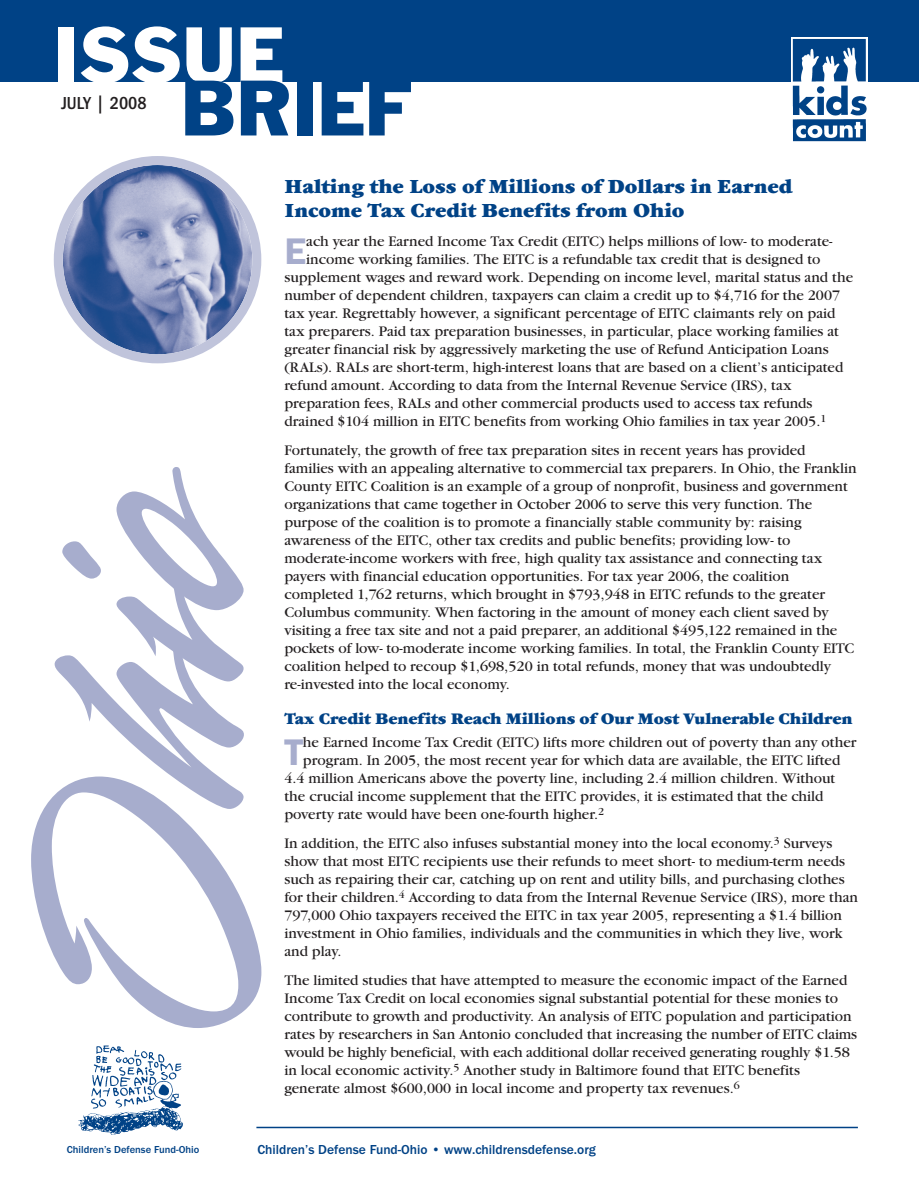
<style>
.page{position:relative;width:919px;height:1188px;background:#fff}
.page>*{position:absolute;margin:0;border:0;box-sizing:border-box;transform-origin:0 0}
.t1{font:345px "Rapier Plain";color:#a7adcd}
.t2{font:72px "Franklin Gothic BT";color:#fff}
.t3{font:72px "Franklin Gothic BT";color:#004286}
.t4{font:600 38.25px "Franklin Got ITC";color:#a7adcd}
.t5{font:900 19.5px/24px "Garamond ITC";color:#004286}
.t6{font:18px "Franklin Got Cd Md ITC";color:#231f20}
.t7{font:900 15.75px "Garamond ITC";letter-spacing:-.005em;color:#004286}
.t8{font:14.25px/18px "Garamond ITC";color:#231f20}
.t9{font:13.5px "Franklin Got Md ITC";color:#004286}
.t10{font:10.5px "Franklin Got Md ITC";color:#004286}
</style>
<div class="page">
<div style="left:0;top:0;width:918px;height:81px;background:#004286"></div>
<svg style="left:790px;top:37px;width:77px;height:75px"></svg>
<img style="left:791px;top:37px;width:75px;height:105px">
<hr style="left:256px;top:1127px;width:601px;height:1px;background:#004286">
<svg style="left:54px;top:156px;width:207px;height:207px"></svg>
<img style="left:78px;top:1045px;width:105px;height:90px">
<h2 class="t2" style="left:53px;top:27px;width:232px">ISSUE</h2>
<h2 class="t3" style="left:181px;top:81px;width:232px">BRIEF</h2>
<p class="t6" style="left:61px;top:97px;width:87px">JULY | 2008</p>
<h1 class="t1" style="left:-78px;top:1060px;width:597px;rotate:-90deg">Ohio</h1>
<h3 class="t5" style="left:284px;top:177px;width:509px">Halting the Loss of Millions of Dollars in Earned<br>Income Tax Credit Benefits from Ohio</h3>
<h3 class="t4" style="left:284px;top:238px;width:23px">E</h3>
<p class="t8" style="left:306px;top:233px;width:527px">ach year the Earned Income Tax Credit (EITC) helps millions of low- to moderate-</p>
<p class="t8" style="left:306px;top:251px;width:515px">income working families. The EITC is a refundable tax credit that is designed to</p>
<p class="t8" style="left:284px;top:269px;width:570px">supplement wages and reward work. Depending on income level, marital status and the</p>
<p class="t8" style="left:284px;top:287px;width:557px">number of dependent children, taxpayers can claim a credit up to $4,716 for the 2007</p>
<p class="t8" style="left:284px;top:305px;width:552px">tax year. Regrettably however, a significant percentage of EITC claimants rely on paid</p>
<p class="t8" style="left:284px;top:323px;width:556px">tax preparers. Paid tax preparation businesses, in particular, place working families at</p>
<p class="t8" style="left:284px;top:341px;width:545px">greater financial risk by aggressively marketing the use of Refund Anticipation Loans</p>
<p class="t8" style="left:284px;top:359px;width:560px">(RALs). RALs are short-term, high-interest loans that are based on a client’s anticipated</p>
<p class="t8" style="left:284px;top:377px;width:508px">refund amount. According to data from the Internal Revenue Service (IRS), tax</p>
<p class="t8" style="left:284px;top:395px;width:529px">preparation fees, RALs and other commercial products used to access tax refunds</p>
<p class="t8" style="left:284px;top:413px;width:543px">drained $104 million in EITC benefits from working Ohio families in tax year 2005.<sup>1</sup></p>
<p class="t8" style="left:284px;top:442px;width:573px">Fortunately, the growth of free tax preparation sites in recent years has provided families with an appealing alternative to commercial tax preparers. In Ohio, the Franklin County EITC Coalition is an example of a group of nonprofit, business and government organizations that came together in October 2006 to serve this very function. The purpose of the coalition is to promote a financially stable community by: raising awareness of the EITC, other tax credits and public benefits; providing low- to moderate-income workers with free, high quality tax assistance and connecting tax payers with financial education opportunities. For tax year 2006, the coalition completed 1,762 returns, which brought in $793,948 in EITC refunds to the greater Columbus community. When factoring in the amount of money each client saved by visiting a free tax site and not a paid preparer, an additional $495,122 remained in the pockets of low- to-moderate income working families. In total, the Franklin County EITC coalition helped to recoup $1,698,520 in total refunds, money that was undoubtedly re-invested into the local economy.</p>
<p class="t7" style="left:284px;top:712px;width:569px">Tax Credit Benefits Reach Millions of Our Most Vulnerable Children</p>
<h3 class="t4" style="left:284px;top:739px;width:20px">T</h3>
<p class="t8" style="left:303px;top:734px;width:555px">he Earned Income Tax Credit (EITC) lifts more children out of poverty than any other</p>
<p class="t8" style="left:303px;top:752px;width:538px">program. In 2005, the most recent year for which data are available, the EITC lifted</p>
<p class="t8" style="left:284px;top:770px;width:552px">4.4 million Americans above the poverty line, including 2.4 million children. Without</p>
<p class="t8" style="left:284px;top:788px;width:540px">the crucial income supplement that the EITC provides, it is estimated that the child</p>
<p class="t8" style="left:284px;top:806px;width:321px">poverty rate would have been one-fourth higher.<sup>2</sup></p>
<p class="t8" style="left:284px;top:835px;width:575px">In addition, the EITC also infuses substantial money into the local economy.<sup>3</sup> Surveys show that most EITC recipients use their refunds to meet short- to medium-term needs such as repairing their car, catching up on rent and utility bills, and purchasing clothes for their children.<sup>4</sup> According to data from the Internal Revenue Service (IRS), more than 797,000 Ohio taxpayers received the EITC in tax year 2005, representing a $1.4 billion investment in Ohio families, individuals and the communities in which they live, work and play.</p>
<p class="t8" style="left:284px;top:972px;width:574px">The limited studies that have attempted to measure the economic impact of the Earned Income Tax Credit on local economies signal substantial potential for these monies to contribute to growth and productivity. An analysis of EITC population and participation rates by researchers in San Antonio concluded that increasing the number of EITC claims would be highly beneficial, with each additional dollar received generating roughly $1.58 in local economic activity.<sup>5</sup> Another study in Baltimore found that EITC benefits generate almost $600,000 in local income and property tax revenues.<sup>6</sup></p>
<p class="t10" style="left:67px;top:1146px;width:134px">Children’s Defense Fund-Ohio</p>
<p class="t9" style="left:257px;top:1145px;width:340px">Children’s Defense Fund-Ohio • www.childrensdefense.org</p>
</div>
